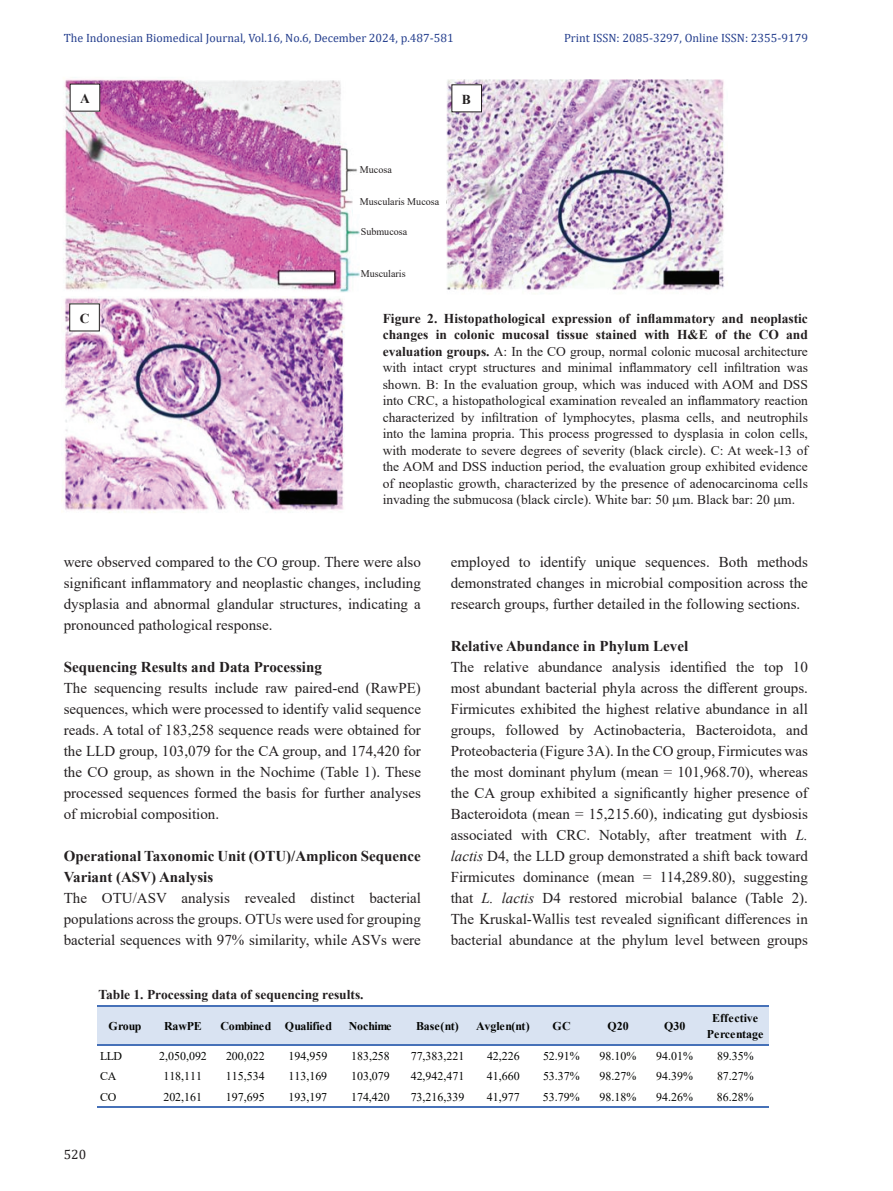
<style>
.page{position:relative;width:893px;height:1191px;background:#fff}
.page>*{position:absolute;margin:0;border:0;box-sizing:border-box;transform-origin:0 0}
.Body_Text{font:15px/21px "Times New Roman";color:#231f20;text-align:justify}
.Body_Text-2{font:700 15px/21px "Times New Roman";color:#231f20}
.t1{font:700 13.65px "Times New Roman";color:#231f20}
.Figure_Legend{font:13.5px/16.5px "Times New Roman";color:#231f20;text-align:justify}
.Figure_Legend-2{font:700 13.5px "Times New Roman";color:#231f20}
.t2{font:13.5px "Cambria";color:#231f20}
.t3{font:12px "Cambria";color:#253f8e}
.t4{font:11.85px "Times New Roman";color:#040503}
.t5{font:700 11.85px/15.5px "Times New Roman";color:#040503;text-align:center}
.t6{font:700 11.85px "Times New Roman";letter-spacing:-.025em;color:#040503}
.t7{font:10.2px "Times New Roman";color:#231f20}
.s1{font-weight:700}
.s2{font-style:italic}
</style>
<div class="page">
<img style="left:63px;top:79px;width:297px;height:213px">
<img style="left:64px;top:297px;width:281px;height:216px">
<img style="left:446px;top:79px;width:279px;height:212px">
<div style="left:353px;top:196px;width:22px;height:18px;background:#fff"></div>
<div style="left:70px;top:84px;width:30px;height:27px;background:#fff"></div>
<div style="left:452px;top:85px;width:29px;height:27px;background:#fff"></div>
<div style="left:451px;top:84px;width:31px;height:28px;border:1px solid #231f20"></div>
<div style="left:70px;top:304px;width:29px;height:27px;background:#fff"></div>
<div style="left:69px;top:303px;width:31px;height:28px;border:1px solid #231f20"></div>
<div style="left:98px;top:1006px;width:671px;height:39px;background:#d9e3f2"></div>
<hr style="left:98px;top:1005px;width:671px;height:1px;background:#4671b8">
<hr style="left:98px;top:1044px;width:671px;height:1px;background:#4671b8">
<hr style="left:98px;top:1106px;width:671px;height:1px;background:#4671b8">
<p class="t3" style="left:64px;top:31px;width:391px">The Indonesian Biomedical Journal, Vol.16, No.6, December 2024, p.487-581</p>
<p class="t3" style="left:564px;top:31px;width:245px">Print ISSN: 2085-3297, Online ISSN: 2355-9179</p>
<p class="t1" style="left:80px;top:89px;width:11px">A</p>
<p class="t1" style="left:462px;top:89px;width:10px">B</p>
<p class="t7" style="left:360px;top:162px;width:33px">Mucosa</p>
<p class="t7" style="left:360px;top:194px;width:81px">Muscularis Mucosa</p>
<p class="t1" style="left:80px;top:308px;width:11px">C</p>
<p class="t7" style="left:361px;top:225px;width:48px">Submucosa</p>
<p class="t7" style="left:361px;top:266px;width:46px">Muscularis</p>
<p class="Figure_Legend" style="left:383px;top:310px;width:427px"><span class="s1">Figure 2. Histopathological expression of inflammatory and neoplastic changes in colonic mucosal tissue stained with H&amp;E of the CO and evaluation groups.</span> A: In the CO group, normal colonic mucosal architecture with intact crypt structures and minimal inflammatory cell infiltration was shown. B: In the evaluation group, which was induced with AOM and DSS into CRC, a histopathological examination revealed an inflammatory reaction characterized by infiltration of lymphocytes, plasma cells, and neutrophils into the lamina propria. This process progressed to dysplasia in colon cells, with moderate to severe degrees of severity (black circle). C: At week-13 of the AOM and DSS induction period, the evaluation group exhibited evidence of neoplastic growth, characterized by the presence of adenocarcinoma cells invading the submucosa (black circle). White bar: 50 m. Black bar: 20 m.</p>
<p class="Body_Text" style="left:64px;top:551px;width:359px">were observed compared to the CO group. There were also significant inflammatory and neoplastic changes, including dysplasia and abnormal glandular structures, indicating a pronounced pathological response.</p>
<p class="Body_Text-2" style="left:64px;top:656px;width:260px">Sequencing Results and Data Processing</p>
<p class="Body_Text" style="left:64px;top:677px;width:359px">The sequencing results include raw paired-end (RawPE) sequences, which were processed to identify valid sequence reads. A total of 183,258 sequence reads were obtained for the LLD group, 103,079 for the CA group, and 174,420 for the CO group, as shown in the Nochime (Table 1). These processed sequences formed the basis for further analyses of microbial composition.</p>
<p class="Body_Text-2" style="left:64px;top:845px;width:359px">Operational Taxonomic Unit (OTU)/Amplicon Sequence<br>Variant (ASV) Analysis</p>
<p class="Body_Text" style="left:64px;top:887px;width:359px">The OTU/ASV analysis revealed distinct bacterial populations across the groups. OTUs were used for grouping bacterial sequences with 97% similarity, while ASVs were</p>
<p class="Figure_Legend-2" style="left:98px;top:985px;width:267px">Table 1. Processing data of sequencing results.</p>
<p class="Body_Text" style="left:451px;top:551px;width:359px">employed to identify unique sequences. Both methods demonstrated changes in microbial composition across the research groups, further detailed in the following sections.</p>
<p class="Body_Text-2" style="left:451px;top:635px;width:239px">Relative Abundance in Phylum Level</p>
<p class="Body_Text" style="left:451px;top:656px;width:359px">The relative abundance analysis identified the top 10 most abundant bacterial phyla across the different groups.<br>Firmicutes exhibited the highest relative abundance in all groups, followed by Actinobacteria, Bacteroidota, and Proteobacteria (Figure 3A). In the CO group, Firmicutes was the most dominant phylum (mean = 101,968.70), whereas the CA group exhibited a significantly higher presence of Bacteroidota (mean = 15,215.60), indicating gut dysbiosis associated with CRC. Notably, after treatment with <span class="s2">L. lactis</span> D4, the LLD group demonstrated a shift back toward Firmicutes dominance (mean = 114,289.80), suggesting that <span class="s2">L. lactis</span> D4 restored microbial balance (Table 2).<br>The Kruskal-Wallis test revealed significant differences in bacterial abundance at the phylum level between groups</p>
<p class="t5" style="left:109px;top:1017px;width:34px">Group</p>
<p class="t5" style="left:164px;top:1017px;width:39px">RawPE</p>
<p class="t6" style="left:221px;top:1017px;width:113px">Combined Qualified</p>
<p class="t6" style="left:349px;top:1017px;width:44px">Nochime</p>
<p class="t5" style="left:416px;top:1017px;width:44px">Base(nt)</p>
<p class="t5" style="left:476px;top:1017px;width:55px">Avglen(nt)</p>
<p class="t5" style="left:553px;top:1017px;width:20px">GC</p>
<p class="t5" style="left:607px;top:1017px;width:23px">Q20</p>
<p class="t5" style="left:664px;top:1017px;width:23px">Q30</p>
<p class="t5" style="left:707px;top:1010px;width:58px">Effective<br>Percentage</p>
<p class="t4" style="left:100px;top:1047px;width:23px">LLD</p>
<p class="t4" style="left:159px;top:1047px;width:49px">2,050,092</p>
<p class="t4" style="left:226px;top:1047px;width:40px">200,022</p>
<p class="t4" style="left:289px;top:1047px;width:40px">194,959</p>
<p class="t4" style="left:351px;top:1047px;width:40px">183,258</p>
<p class="t4" style="left:411px;top:1047px;width:55px">77,383,221</p>
<p class="t4" style="left:487px;top:1047px;width:34px">42,226</p>
<p class="t4" style="left:543px;top:1047px;width:38px">52.91%</p>
<p class="t4" style="left:600px;top:1047px;width:38px">98.10%</p>
<p class="t4" style="left:656px;top:1047px;width:38px">94.01%</p>
<p class="t4" style="left:717px;top:1047px;width:38px">89.35%</p>
<p class="t4" style="left:100px;top:1068px;width:18px">CA</p>
<p class="t4" style="left:163px;top:1068px;width:40px">118,111</p>
<p class="t4" style="left:226px;top:1068px;width:40px">115,534</p>
<p class="t4" style="left:289px;top:1068px;width:40px">113,169</p>
<p class="t4" style="left:351px;top:1068px;width:40px">103,079</p>
<p class="t4" style="left:411px;top:1068px;width:55px">42,942,471</p>
<p class="t4" style="left:487px;top:1068px;width:34px">41,660</p>
<p class="t4" style="left:543px;top:1068px;width:38px">53.37%</p>
<p class="t4" style="left:600px;top:1068px;width:38px">98.27%</p>
<p class="t4" style="left:656px;top:1068px;width:38px">94.39%</p>
<p class="t4" style="left:717px;top:1068px;width:38px">87.27%</p>
<p class="t4" style="left:100px;top:1088px;width:18px">CO</p>
<p class="t4" style="left:163px;top:1088px;width:40px">202,161</p>
<p class="t4" style="left:226px;top:1088px;width:40px">197,695</p>
<p class="t4" style="left:288px;top:1088px;width:40px">193,197</p>
<p class="t4" style="left:351px;top:1088px;width:40px">174,420</p>
<p class="t4" style="left:411px;top:1088px;width:55px">73,216,339</p>
<p class="t4" style="left:487px;top:1088px;width:34px">41,977</p>
<p class="t4" style="left:543px;top:1088px;width:38px">53.79%</p>
<p class="t4" style="left:600px;top:1088px;width:38px">98.18%</p>
<p class="t4" style="left:656px;top:1088px;width:38px">94.26%</p>
<p class="t4" style="left:717px;top:1088px;width:38px">86.28%</p>
<p class="t2" style="left:64px;top:1146px;width:24px">520</p>
</div>
